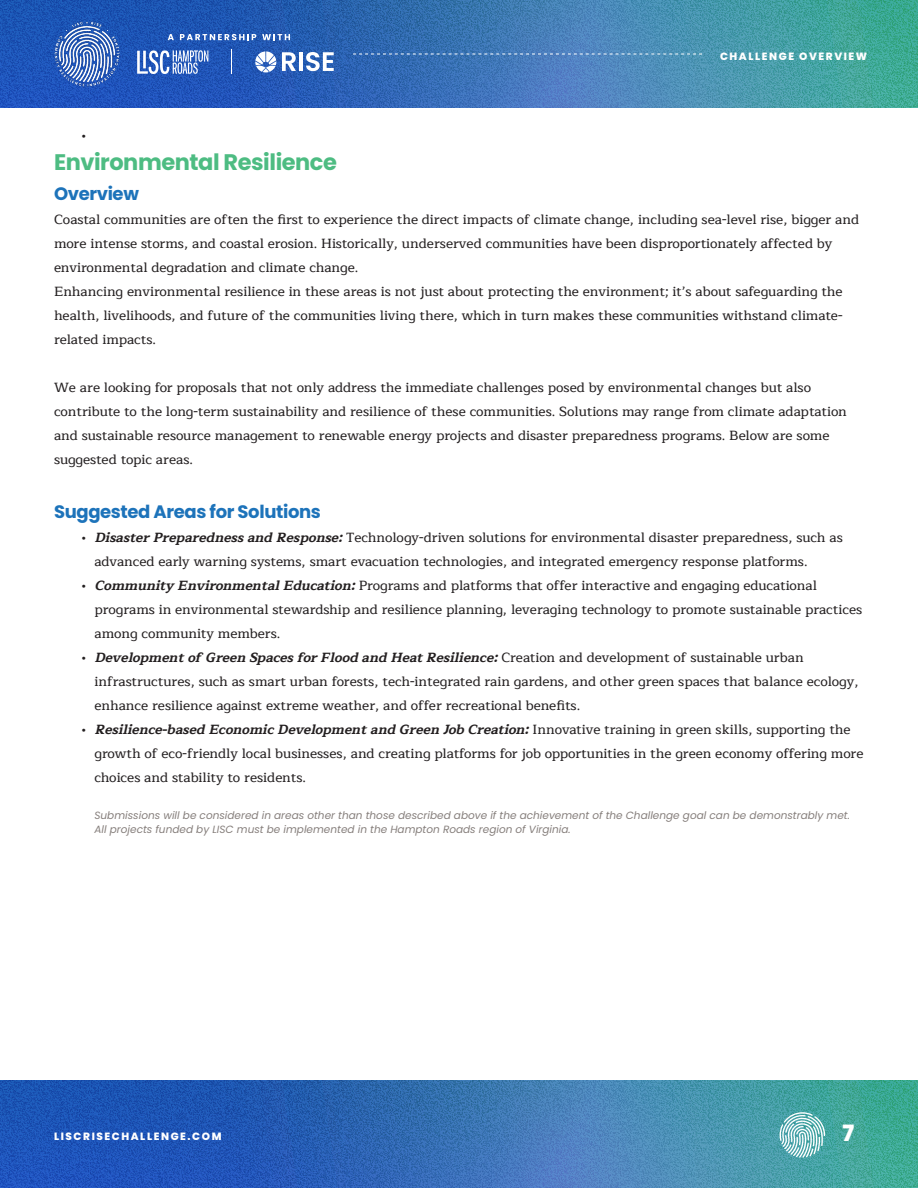
<style>
.page{position:relative;width:918px;height:1188px;background:#fff}
.page>*{position:absolute;margin:0;border:0;box-sizing:border-box;transform-origin:0 0}
.copy{font:700 22.5px "Poppins";letter-spacing:-.02em;color:#4dbc82}
.t1{font:800 22.5px "Poppins";color:#fff}
.copy-2{font:700 18px "Poppins";letter-spacing:-.02em;color:#1d73ba}
.copy-3{font:500 13.5px/24px "Maitree";color:#231f20}
.t2{font:italic 10.5px/13.5px "Poppins";color:#867f7c}
.t3{font:800 10.5px "Poppins";letter-spacing:.15em;color:#fff}
.s1{font-weight:700;font-style:italic}
</style>
<div class="page">
<img style="left:0;top:0;width:918px;height:108px">
<img style="left:47px;top:14px;width:80px;height:80px">
<svg style="left:168px;top:34px;width:6px;height:6px"></svg>
<svg style="left:180px;top:34px;width:76px;height:6px"></svg>
<svg style="left:262px;top:34px;width:28px;height:6px"></svg>
<svg style="left:137px;top:50px;width:71px;height:24px"></svg>
<svg style="left:282px;top:52px;width:14px;height:19px"></svg>
<hr style="left:299px;top:52px;width:4px;height:19px;background:#fff">
<svg style="left:306px;top:52px;width:28px;height:19px"></svg>
<svg style="left:255px;top:51px;width:21px;height:21px"></svg>
<svg style="left:231px;top:50px;width:1px;height:24px"></svg>
<svg style="left:353px;top:54px;width:349px;height:1px"></svg>
<img style="left:0;top:1080px;width:918px;height:108px">
<svg style="left:780px;top:1112px;width:45px;height:46px;background:#88c3c5"></svg>
<p class="t3" style="left:720px;top:50px;width:149px">CHALLENGE OVERVIEW</p>
<p class="copy-3" style="left:81px;top:123px;width:7px">•</p>
<p class="copy" style="left:54px;top:149px;width:285px">Environmental Resilience</p>
<p class="copy-2" style="left:54px;top:183px;width:86px">Overview</p>
<p class="copy-3" style="left:54px;top:207px;width:807px">Coastal communities are often the first to experience the direct impacts of climate change, including sea-level rise, bigger and more intense storms, and coastal erosion. Historically, underserved communities have been disproportionately affected by environmental degradation and climate change.<br>Enhancing environmental resilience in these areas is not just about protecting the environment; it’s about safeguarding the health, livelihoods, and future of the communities living there, which in turn makes these communities withstand climate&shy;related impacts.</p>
<p class="copy-3" style="left:54px;top:375px;width:794px">We are looking for proposals that not only address the immediate challenges posed by environmental changes but also contribute to the long-term sustainability and resilience of these communities. Solutions may range from climate adaptation and sustainable resource management to renewable energy projects and disaster preparedness programs. Below are some suggested topic areas.</p>
<p class="copy-2" style="left:54px;top:501px;width:268px">Suggested Areas for Solutions</p>
<p class="copy-3" style="left:94px;top:525px;width:750px;text-indent:-14px">• <span class="s1">DisasterPreparednessandResponse:</span>Technology-driven solutions for environmental disaster preparedness, such as advanced early warning systems, smart evacuation technologies, and integrated emergency response platforms.</p>
<p class="copy-3" style="left:94px;top:573px;width:769px;text-indent:-14px">• <span class="s1">CommunityEnvironmentalEducation:</span>Programs and platforms that offer interactive and engaging educational programs in environmental stewardship and resilience planning, leveraging technology to promote sustainable practices among community members.</p>
<p class="copy-3" style="left:94px;top:645px;width:766px;text-indent:-14px">• <span class="s1">DevelopmentofGreen SpacesforFloodandHeatResilience:</span>C r e a t i o n a n d d e v e l o p m e n t o f s u s t a i n a b l e u r b a n infrastructures, such as smart urban forests, tech-integrated rain gardens, and other green spaces that balance ecology, enhance resilience against extreme weather, and offer recreational benefits.</p>
<p class="copy-3" style="left:94px;top:717px;width:771px;text-indent:-14px">• <span class="s1">Resilience-basedEconomicDevelopmentandGreen JobCreation:</span>I n n o v a t i v e t r a i n i n g i n g r e e n s k i l l s , s u p p o r t i n g t h e growth of eco-friendly local businesses, and creating platforms for job opportunities in the green economy offering more choices and stability to residents.</p>
<p class="t2" style="left:94px;top:809px;width:757px">Submissions will be considered in areas other than those described above if the achievement of the Challenge goal can be demonstrably met.<br>All projects funded by LISC must be implemented in the Hampton Roads region of Virginia.</p>
<p class="t3" style="left:54px;top:1130px;width:169px">LISCRISECHALLENGE.COM</p>
<h1 class="t1" style="left:843px;top:1120px;width:13px">7</h1>
</div>
